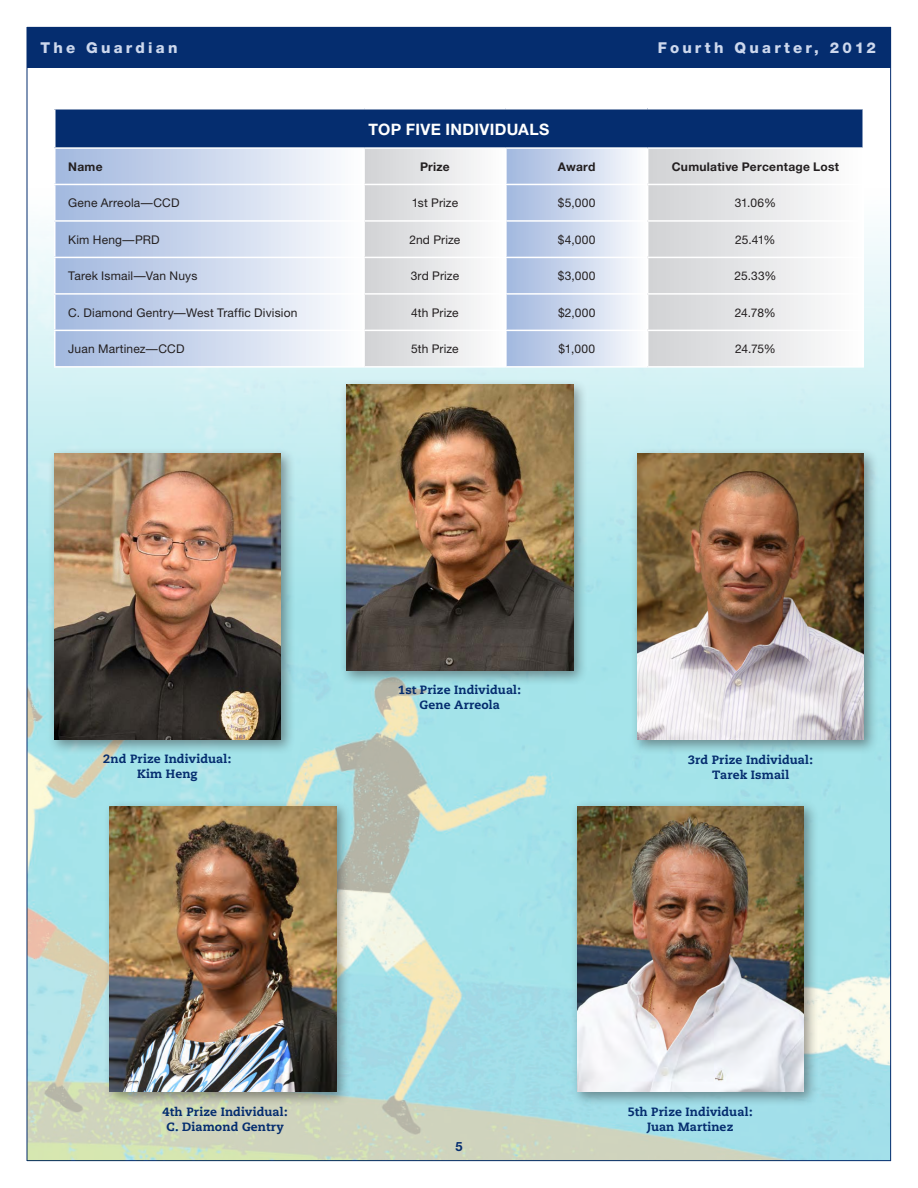
<style>
.page{position:relative;width:918px;height:1188px;background:#fff}
.page>*{position:absolute;margin:0;border:0;box-sizing:border-box;transform-origin:0 0}
.t1{font:700 15.75px "Helvetica Neue";letter-spacing:.02em;color:#fff}
.t2{font:800 15px "Helvetica Neue";letter-spacing:.215em;color:#cdd8ed}
.t3{font:700 12.75px "Helvetica Neue";color:#052d6f}
.t4{font:12px "Helvetica Neue";letter-spacing:.015em;color:#231f20}
.t5{font:800 12px/15px "Caecilia";letter-spacing:.01em;color:#052d6f;text-align:center}
.t6{font:700 12px "Helvetica Neue";letter-spacing:.02em;color:#231f20}
</style>
<div class="page">
<hr style="left:27px;top:27px;width:1px;height:1134px;background:#052d6f">
<img style="left:27px;top:176px;width:863px;height:985px">
<div style="left:631px;top:448px;width:248px;height:306px;background:#231f20;opacity:.45"></div>
<img style="left:637px;top:454px;width:227px;height:286px">
<div style="left:648px;top:115px;width:216px;height:252px;background:linear-gradient(to right,#d1d2d5,#fefefe)"></div>
<div style="left:364px;top:115px;width:142px;height:252px;background:linear-gradient(to right,#d1d2d4,#fefefe)"></div>
<div style="left:54px;top:115px;width:310px;height:252px;background:linear-gradient(to right,#a1b7de,#fcfdfe)"></div>
<div style="left:506px;top:115px;width:141px;height:251px;background:linear-gradient(to right,#a1b7de,#fcfdfe)"></div>
<div style="left:55px;top:109px;width:808px;height:39px;background:#052d6f"></div>
<hr style="left:54px;top:108px;width:310px;height:2px;background:#fff">
<hr style="left:54px;top:109px;width:2px;height:38px;background:#fff">
<hr style="left:364px;top:108px;width:142px;height:2px;background:#fff">
<hr style="left:506px;top:108px;width:142px;height:2px;background:#fff">
<hr style="left:648px;top:108px;width:216px;height:2px;background:#fff">
<hr style="left:862px;top:109px;width:2px;height:38px;background:#fff">
<hr style="left:54px;top:147px;width:310px;height:2px;background:#fff">
<hr style="left:54px;top:149px;width:2px;height:35px;background:#fff">
<hr style="left:364px;top:147px;width:142px;height:2px;background:#fff">
<hr style="left:363px;top:149px;width:2px;height:35px;background:#fff">
<hr style="left:506px;top:147px;width:142px;height:2px;background:#fff">
<hr style="left:505px;top:149px;width:2px;height:35px;background:#fff">
<hr style="left:648px;top:147px;width:216px;height:2px;background:#fff">
<hr style="left:647px;top:149px;width:1px;height:35px;background:#fff">
<hr style="left:862px;top:149px;width:2px;height:35px;background:#fff">
<hr style="left:54px;top:184px;width:310px;height:1px;background:#fff">
<hr style="left:54px;top:185px;width:2px;height:35px;background:#fff">
<hr style="left:364px;top:184px;width:142px;height:1px;background:#fff">
<hr style="left:363px;top:185px;width:2px;height:35px;background:#fff">
<hr style="left:506px;top:184px;width:142px;height:1px;background:#fff">
<hr style="left:505px;top:185px;width:2px;height:35px;background:#fff">
<hr style="left:648px;top:184px;width:216px;height:1px;background:#fff">
<hr style="left:647px;top:185px;width:1px;height:35px;background:#fff">
<hr style="left:862px;top:185px;width:2px;height:35px;background:#fff">
<hr style="left:54px;top:220px;width:310px;height:2px;background:#fff">
<hr style="left:54px;top:222px;width:2px;height:35px;background:#fff">
<hr style="left:364px;top:220px;width:142px;height:2px;background:#fff">
<hr style="left:363px;top:222px;width:2px;height:35px;background:#fff">
<hr style="left:506px;top:220px;width:142px;height:2px;background:#fff">
<hr style="left:505px;top:222px;width:2px;height:35px;background:#fff">
<hr style="left:648px;top:220px;width:216px;height:2px;background:#fff">
<hr style="left:647px;top:222px;width:1px;height:35px;background:#fff">
<hr style="left:862px;top:222px;width:2px;height:35px;background:#fff">
<hr style="left:54px;top:257px;width:310px;height:1px;background:#fff">
<hr style="left:54px;top:258px;width:2px;height:35px;background:#fff">
<hr style="left:364px;top:257px;width:142px;height:1px;background:#fff">
<hr style="left:363px;top:258px;width:2px;height:35px;background:#fff">
<hr style="left:506px;top:257px;width:142px;height:1px;background:#fff">
<hr style="left:505px;top:258px;width:2px;height:35px;background:#fff">
<hr style="left:648px;top:257px;width:216px;height:1px;background:#fff">
<hr style="left:647px;top:258px;width:1px;height:35px;background:#fff">
<hr style="left:862px;top:258px;width:2px;height:35px;background:#fff">
<hr style="left:54px;top:293px;width:310px;height:2px;background:#fff">
<hr style="left:54px;top:295px;width:2px;height:35px;background:#fff">
<hr style="left:364px;top:293px;width:142px;height:2px;background:#fff">
<hr style="left:363px;top:295px;width:2px;height:35px;background:#fff">
<hr style="left:506px;top:293px;width:142px;height:2px;background:#fff">
<hr style="left:505px;top:295px;width:2px;height:35px;background:#fff">
<hr style="left:648px;top:293px;width:216px;height:2px;background:#fff">
<hr style="left:647px;top:295px;width:1px;height:35px;background:#fff">
<hr style="left:862px;top:295px;width:2px;height:35px;background:#fff">
<hr style="left:54px;top:330px;width:310px;height:1px;background:#fff">
<hr style="left:54px;top:331px;width:2px;height:35px;background:#fff">
<hr style="left:364px;top:330px;width:142px;height:1px;background:#fff">
<hr style="left:363px;top:331px;width:2px;height:35px;background:#fff">
<hr style="left:506px;top:330px;width:142px;height:1px;background:#fff">
<hr style="left:505px;top:331px;width:2px;height:35px;background:#fff">
<hr style="left:648px;top:330px;width:216px;height:1px;background:#fff">
<hr style="left:647px;top:331px;width:1px;height:35px;background:#fff">
<hr style="left:862px;top:331px;width:2px;height:35px;background:#fff">
<hr style="left:54px;top:366px;width:310px;height:2px;background:#fff">
<hr style="left:364px;top:366px;width:142px;height:2px;background:#fff">
<hr style="left:506px;top:366px;width:142px;height:2px;background:#fff">
<hr style="left:648px;top:366px;width:216px;height:2px;background:#fff">
<div style="left:27px;top:27px;width:864px;height:41px;background:#052d6f"></div>
<hr style="left:890px;top:27px;width:1px;height:1134px;background:#052d6f">
<div style="left:48px;top:448px;width:248px;height:306px;background:#231f20;opacity:.45"></div>
<img style="left:54px;top:454px;width:227px;height:286px">
<div style="left:103px;top:800px;width:248px;height:307px;background:#231f20;opacity:.45"></div>
<img style="left:110px;top:806px;width:226px;height:286px">
<div style="left:571px;top:800px;width:248px;height:307px;background:#231f20;opacity:.45"></div>
<img style="left:577px;top:806px;width:227px;height:286px">
<div style="left:340px;top:379px;width:248px;height:306px;background:#231f20;opacity:.45"></div>
<img style="left:346px;top:385px;width:227px;height:286px">
<p class="t2" style="left:40px;top:39px;width:139px">The Guardian</p>
<p class="t2" style="left:658px;top:39px;width:220px">Fourth Quarter, 2012</p>
<h1 class="t1" style="left:369px;top:119px;width:182px">TOP FIVE INDIVIDUALS</h1>
<p class="t6" style="left:68px;top:159px;width:36px">Name</p>
<p class="t6" style="left:420px;top:159px;width:31px">Prize</p>
<p class="t6" style="left:558px;top:159px;width:39px">Award</p>
<p class="t6" style="left:672px;top:159px;width:169px">Cumulative Percentage Lost</p>
<p class="t4" style="left:68px;top:196px;width:113px">Gene Arreola—CCD</p>
<p class="t4" style="left:412px;top:196px;width:48px">1st Prize</p>
<p class="t4" style="left:558px;top:196px;width:39px">$5,000</p>
<p class="t4" style="left:735px;top:196px;width:43px">31.06%</p>
<p class="t4" style="left:68px;top:232px;width:93px">Kim Heng—PRD</p>
<p class="t4" style="left:410px;top:232px;width:52px">2nd Prize</p>
<p class="t4" style="left:558px;top:232px;width:39px">$4,000</p>
<p class="t4" style="left:735px;top:232px;width:42px">25.41%</p>
<p class="t4" style="left:68px;top:269px;width:131px">Tarek Ismail—Van Nuys</p>
<p class="t4" style="left:411px;top:269px;width:50px">3rd Prize</p>
<p class="t4" style="left:558px;top:269px;width:39px">$3,000</p>
<p class="t4" style="left:734px;top:269px;width:43px">25.33%</p>
<p class="t4" style="left:68px;top:305px;width:231px">C. Diamond Gentry—West Traffic Division</p>
<p class="t4" style="left:411px;top:305px;width:49px">4th Prize</p>
<p class="t4" style="left:558px;top:305px;width:39px">$2,000</p>
<p class="t4" style="left:735px;top:305px;width:42px">24.78%</p>
<p class="t4" style="left:68px;top:342px;width:118px">Juan Martinez—CCD</p>
<p class="t4" style="left:411px;top:342px;width:49px">5th Prize</p>
<p class="t4" style="left:558px;top:342px;width:38px">$1,000</p>
<p class="t4" style="left:735px;top:342px;width:42px">24.75%</p>
<p class="t5" style="left:103px;top:752px;width:130px">2nd Prize Individual:<br>Kim Heng</p>
<p class="t5" style="left:398px;top:683px;width:124px">1st Prize Individual:<br>Gene Arreola</p>
<p class="t5" style="left:688px;top:752px;width:127px">3rd Prize Individual:<br>Tarek Ismail</p>
<p class="t5" style="left:163px;top:1104px;width:127px">4th Prize Individual:<br>C. Diamond Gentry</p>
<p class="t5" style="left:628px;top:1104px;width:126px">5th Prize Individual:<br>Juan Martinez</p>
<p class="t3" style="left:455px;top:1139px;width:9px">5</p>
</div>
